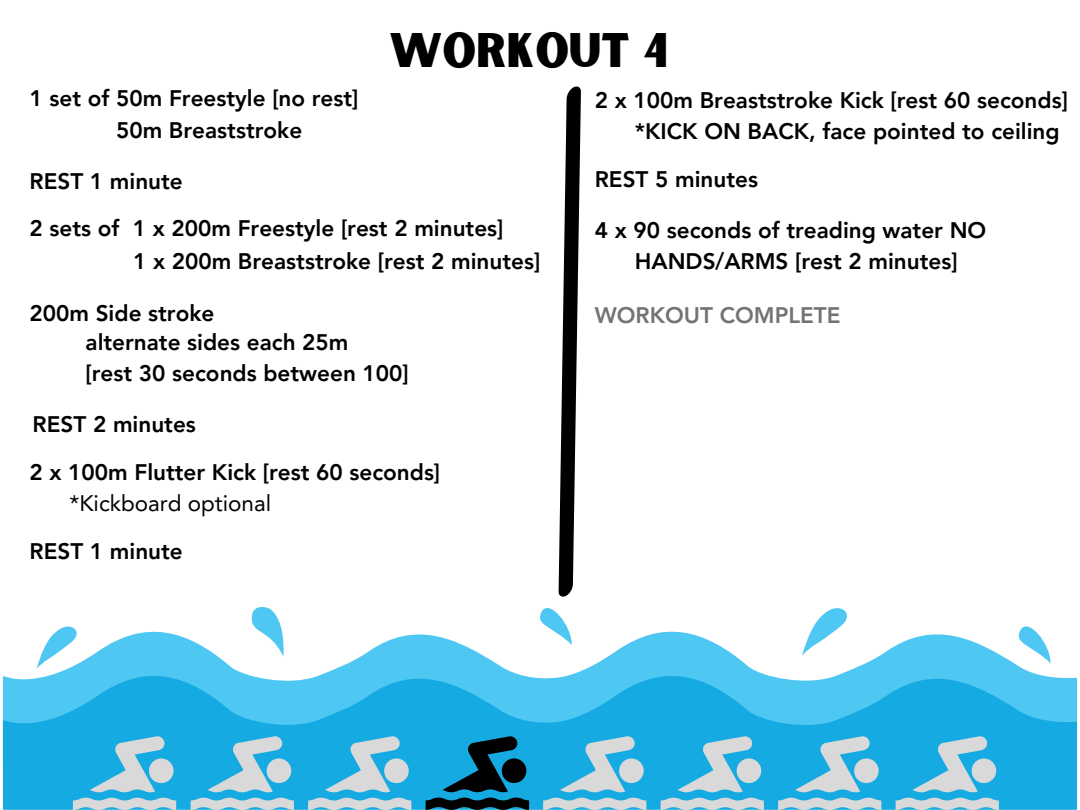
<style>
.page{position:relative;width:1080px;height:810px;background:#fff}
.page>*{position:absolute;margin:0;border:0;box-sizing:border-box;transform-origin:0 0}
.t1{font:46.31px "Sunborn Sans One";color:#000}
.t2{font:800 22.5px/31.4px "Avenir LT Pro";color:#000}
.t3{font:22.5px "Avenir LT Pro";color:#000}
.t4{font:800 22.5px "Avenir LT Pro";color:#737373}
</style>
<div class="page">
<svg style="left:3px;top:668px;width:1074px;height:142px;background:#2db5e7"></svg>
<svg style="left:37px;top:607px;width:1014px;height:62px"></svg>
<svg style="left:73px;top:798px;width:103px;height:12px"></svg>
<div style="left:149px;top:758px;width:25px;height:25px;background:#d9d9d9;border-radius:50%"></div>
<svg style="left:90px;top:736px;width:75px;height:56px;background:#77c1dd"></svg>
<svg style="left:191px;top:798px;width:103px;height:12px"></svg>
<div style="left:267px;top:758px;width:24px;height:25px;background:#d9d9d9;border-radius:50%"></div>
<svg style="left:207px;top:736px;width:75px;height:56px;background:#76c1dd"></svg>
<svg style="left:308px;top:798px;width:103px;height:12px"></svg>
<div style="left:384px;top:758px;width:25px;height:25px;background:#d9d9d9;border-radius:50%"></div>
<svg style="left:325px;top:736px;width:75px;height:56px;background:#77c1dd"></svg>
<svg style="left:426px;top:798px;width:103px;height:12px"></svg>
<div style="left:502px;top:758px;width:24px;height:25px;background:#000;border-radius:50%"></div>
<svg style="left:442px;top:736px;width:75px;height:56px;background:#0a5571"></svg>
<svg style="left:543px;top:798px;width:103px;height:12px"></svg>
<div style="left:619px;top:758px;width:25px;height:25px;background:#d9d9d9;border-radius:50%"></div>
<svg style="left:560px;top:736px;width:75px;height:56px;background:#77c1dd"></svg>
<svg style="left:661px;top:798px;width:103px;height:12px"></svg>
<div style="left:737px;top:758px;width:24px;height:25px;background:#d9d9d9;border-radius:50%"></div>
<svg style="left:677px;top:736px;width:75px;height:56px;background:#76c1dd"></svg>
<svg style="left:778px;top:798px;width:103px;height:12px"></svg>
<div style="left:854px;top:758px;width:25px;height:25px;background:#d9d9d9;border-radius:50%"></div>
<svg style="left:795px;top:736px;width:75px;height:56px;background:#77c1dd"></svg>
<svg style="left:896px;top:798px;width:103px;height:12px"></svg>
<div style="left:972px;top:758px;width:24px;height:25px;background:#d9d9d9;border-radius:50%"></div>
<svg style="left:912px;top:736px;width:75px;height:56px;background:#76c1dd"></svg>
<svg style="left:559px;top:86px;width:22px;height:511px"></svg>
<h3 class="t2" style="left:116px;top:85px;width:244px;text-indent:-87px">1 set of 50m Freestyle [no rest]<br>50m Breaststroke</h3>
<p class="t2" style="left:30px;top:167px;width:155px">REST 1 minute</p>
<h1 class="t1" style="left:390px;top:21px;width:280px">WORKOUT 4</h1>
<h3 class="t2" style="left:635px;top:87px;width:435px;text-indent:-40px">2 x 100m Breaststroke Kick [rest 60 seconds] *KICK ON BACK, face pointed to ceiling</h3>
<h3 class="t2" style="left:595px;top:166px;width:165px">REST 5 minutes</h3>
<p class="t2" style="left:30px;top:215px;width:475px">2 sets of 1 x 200m Freestyle [rest 2 minutes]</p>
<h3 class="t2" style="left:133px;top:248px;width:409px">1 x 200m Breaststroke [rest 2 minutes]</h3>
<h3 class="t2" style="left:30px;top:300px;width:186px">200m Side stroke</h3>
<h3 class="t2" style="left:86px;top:328px;width:325px">alternate sides each 25m<br>[rest 30 seconds between 100]</h3>
<h3 class="t2" style="left:33px;top:411px;width:165px">REST 2 minutes</h3>
<h3 class="t2" style="left:30px;top:458px;width:412px">2 x 100m Flutter Kick [rest 60 seconds]</h3>
<h3 class="t3" style="left:69px;top:494px;width:203px">*Kickboard optional</h3>
<p class="t2" style="left:30px;top:537px;width:155px">REST 1 minute</p>
<h3 class="t2" style="left:595px;top:217px;width:393px;text-align:center">4 x 90 seconds of treading water NO<br>HANDS/ARMS [rest 2 minutes]</h3>
<h2 class="t4" style="left:595px;top:306px;width:247px">WORKOUT COMPLETE</h2>
</div>
